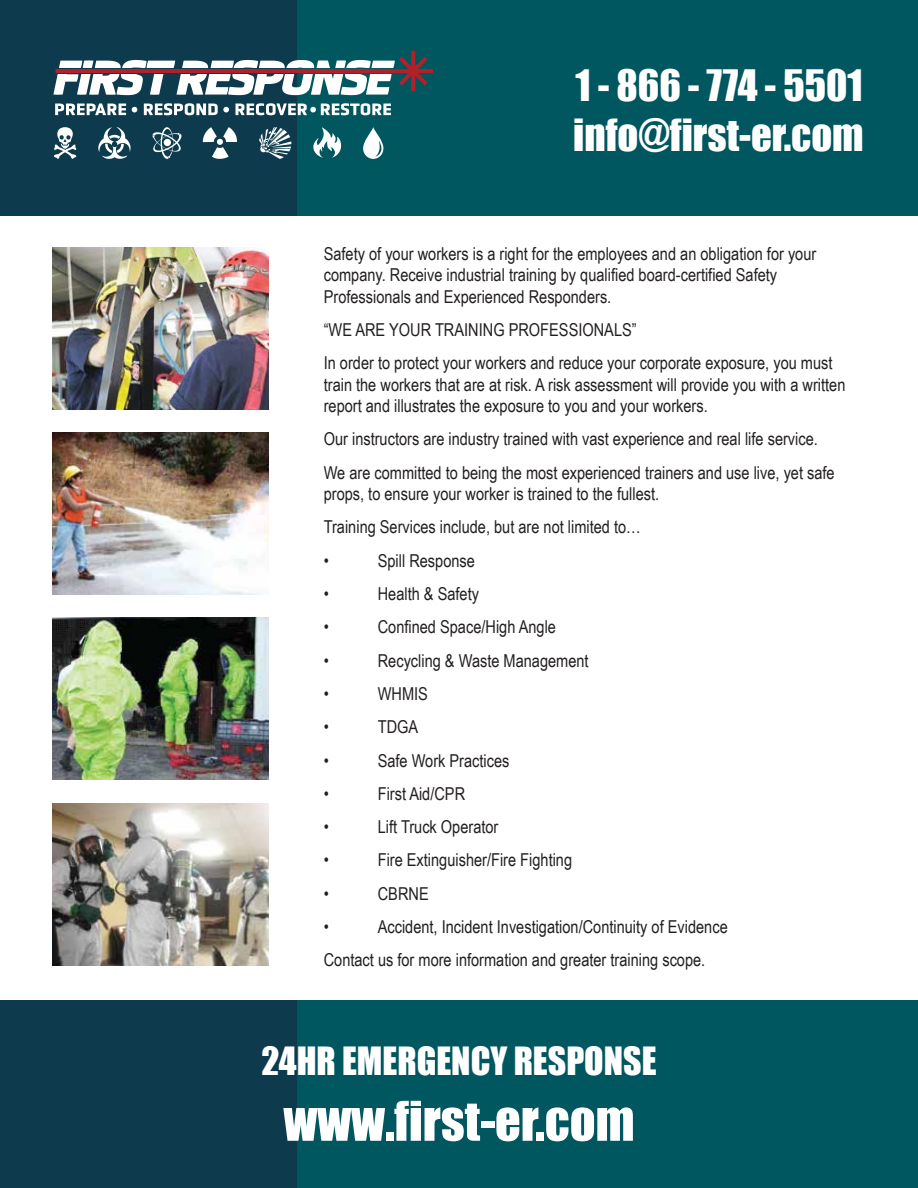
<style>
.page{position:relative;width:918px;height:1188px;background:#00575f}
.page>*{position:absolute;margin:0;border:0;box-sizing:border-box;transform-origin:0 0}
.t1{font:50.55px "Impact";color:#fff}
.t2{font:40.8px "Impact";color:#fff}
.t3{font:39.9px "Impact";color:#fff}
.t4{font:35.7px "Impact";color:#fff}
.t5{font:17.85px/33.3px "Arial Narrow";color:#231f20}
</style>
<div class="page">
<div style="left:0;top:0;width:297px;height:1188px;background:#0d3a4d"></div>
<div style="left:0;top:216px;width:918px;height:783px;background:#fff"></div>
<hr style="left:56px;top:69px;width:377px;height:4px;background:#b22029">
<svg style="left:53px;top:52px;width:375px;height:43px"></svg>
<svg style="left:55px;top:103px;width:336px;height:12px"></svg>
<svg style="left:259px;top:127px;width:33px;height:32px"></svg>
<svg style="left:203px;top:127px;width:34px;height:32px"></svg>
<svg style="left:98px;top:127px;width:33px;height:32px"></svg>
<svg style="left:54px;top:127px;width:22px;height:32px"></svg>
<svg style="left:153px;top:127px;width:28px;height:32px"></svg>
<svg style="left:313px;top:127px;width:28px;height:31px"></svg>
<svg style="left:363px;top:127px;width:20px;height:32px"></svg>
<img style="left:53px;top:247px;width:216px;height:162px">
<img style="left:53px;top:432px;width:216px;height:162px">
<img style="left:53px;top:618px;width:216px;height:162px">
<img style="left:53px;top:803px;width:216px;height:162px">
<h3 class="t3" style="left:576px;top:54px;width:289px">1 - 866 - 774 - 5501</h3>
<h2 class="t2" style="left:573px;top:103px;width:292px">info@first-er.com</h2>
<p class="t5" style="left:324px;top:242px;width:494px;line-height:21.3px">Safety of your workers is a right for the employees and an obligation for your company. Receive industrial training by qualified board-certified Safety<br>Professionals and Experienced Responders.</p>
<p class="t5" style="left:324px;top:312px;width:510px">“WE ARE YOUR TRAINING PROFESSIONALS”<br>In order to protect your workers and reduce your corporate exposure, you must</p>
<p class="t5" style="left:324px;top:373px;width:523px;line-height:21.3px">train the workers that are at risk. A risk assessment will provide you with a written report and illustrates the exposure to you and your workers.</p>
<p class="t5" style="left:324px;top:422px;width:512px">Our instructors are industry trained with vast experience and real life service.<br>We are committed to being the most experienced trainers and use live, yet safe</p>
<p class="t5" style="left:324px;top:476px;width:337px">props, to ensure your worker is trained to the fullest.<br>Training Services include, but are not limited to…<br>•</p>
<p class="t5" style="left:378px;top:543px;width:99px">Spill Response</p>
<p class="t5" style="left:324px;top:576px;width:7px">•</p>
<p class="t5" style="left:378px;top:576px;width:103px">Health &amp; Safety</p>
<p class="t5" style="left:324px;top:610px;width:7px">•</p>
<p class="t5" style="left:378px;top:610px;width:180px">Confined Space/High Angle</p>
<p class="t5" style="left:324px;top:643px;width:7px">•</p>
<p class="t5" style="left:378px;top:643px;width:212px">Recycling &amp; Waste Management</p>
<p class="t5" style="left:324px;top:676px;width:7px">•</p>
<p class="t5" style="left:378px;top:676px;width:52px">WHMIS</p>
<p class="t5" style="left:324px;top:710px;width:7px">•</p>
<p class="t5" style="left:378px;top:710px;width:42px">TDGA</p>
<p class="t5" style="left:324px;top:743px;width:7px">•</p>
<p class="t5" style="left:378px;top:743px;width:133px">Safe Work Practices</p>
<p class="t5" style="left:324px;top:776px;width:7px">•</p>
<p class="t5" style="left:378px;top:776px;width:89px">First Aid/CPR</p>
<p class="t5" style="left:324px;top:810px;width:7px">•</p>
<p class="t5" style="left:378px;top:810px;width:122px">Lift Truck Operator</p>
<p class="t5" style="left:324px;top:843px;width:7px">•</p>
<p class="t5" style="left:378px;top:843px;width:196px">Fire Extinguisher/Fire Fighting</p>
<p class="t5" style="left:324px;top:876px;width:7px">•</p>
<p class="t5" style="left:378px;top:876px;width:53px">CBRNE</p>
<p class="t5" style="left:324px;top:910px;width:7px">•</p>
<p class="t5" style="left:324px;top:910px;width:406px;text-indent:54px">Accident, Incident Investigation/Continuity of Evidence<br>Contact us for more information and greater training scope.</p>
<h3 class="t4" style="left:262px;top:1033px;width:396px">24HR EMERGENCY RESPONSE</h3>
<h1 class="t1" style="left:283px;top:1082px;width:353px">www.first-er.com</h1>
</div>
